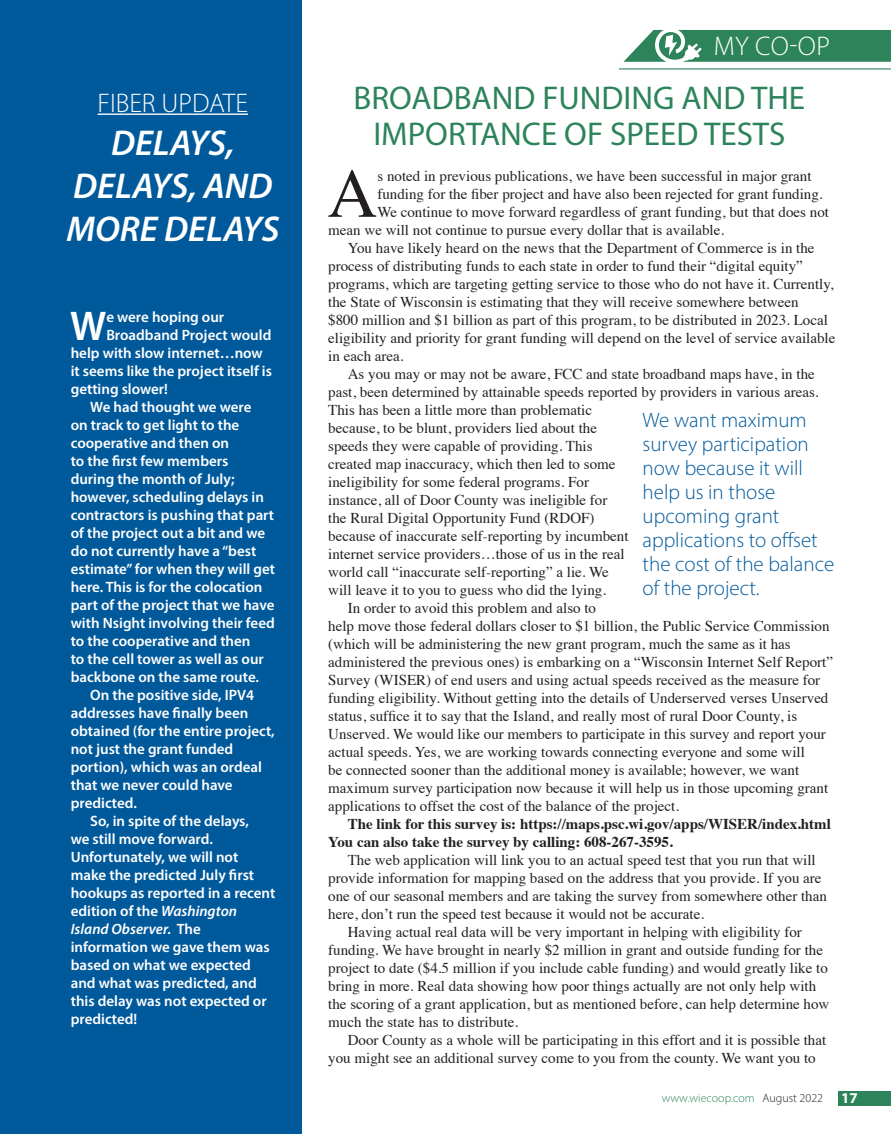
<style>
.page{position:relative;width:891px;height:1134px;background:#fff}
.page>*{position:absolute;margin:0;border:0;box-sizing:border-box;transform-origin:0 0}
.subheads{font:69.45px "Times";color:#231f20}
.subheads-2{font:600 41.7px "Myriad Pro";color:#fff}
.subheads-3{font:italic 600 36px/43.2px "Myriad Pro";color:#fff;text-align:center}
.subheads-4{font:33px/36px "Myriad Pro";color:#2d845b;text-align:center}
.subheads-5{font:300 27px "Myriad Pro";color:#fff}
.subheads-6{font:300 21px/24px "Myriad Pro";color:#00599b}
.subheads-7{font:15px/18px "Times";color:#231f20}
.subheads-8{font:600 15px/18px "Myriad Pro";color:#fff}
.subheads-9{font:700 15px "Times";color:#231f20}
.t1{font:700 15px "Myriad Pro";color:#fff}
.t2{font:300 12px "Myriad Pro";color:#2d845b}
.s1{font-style:italic}
.s2{color:#231f20}
</style>
<div class="page">
<div style="left:0;top:0;width:302px;height:1134px;background:#00599b"></div>
<hr style="left:619px;top:68px;width:272px;height:2px;background:#2d845b">
<svg style="left:623px;top:30px;width:268px;height:32px;background:#499471"></svg>
<div style="left:838px;top:1091px;width:53px;height:14px;background:#2d845b"></div>
<hr style="left:98px;top:114px;width:150px;height:1px;background:#fff">
<p class="subheads-5" style="left:98px;top:86px;width:152px">FIBER UPDATE</p>
<p class="subheads-3" style="left:66px;top:120px;width:214px">DELAYS,<br>DELAYS, AND<br>MORE DELAYS</p>
<p class="subheads-2" style="left:70px;top:299px;width:38px">W</p>
<p class="subheads-8" style="left:106px;top:307px;width:119px">e were hoping our</p>
<p class="subheads-8" style="left:106px;top:325px;width:167px">Broadband Project would</p>
<p class="subheads-8" style="left:71px;top:343px;width:194px">help with slow internet…now</p>
<p class="subheads-8" style="left:71px;top:361px;width:203px">it seems like the project itself is</p>
<p class="subheads-8" style="left:71px;top:379px;width:99px">getting slower!</p>
<p class="subheads-8" style="left:71px;top:397px;width:206px;text-indent:20px">We had thought we were<br>on track to get light to the cooperative and then on<br>to the first few members during the month of July; however, scheduling delays in contractors is pushing that part of the project out a bit and we do not currently have a “best estimate” for when they will get here. This is for the colocation part of the project that we have with Nsight involving their feed to the cooperative and then<br>to the cell tower as well as our backbone on the same route.</p>
<p class="subheads-8" style="left:71px;top:685px;width:206px;text-indent:20px">On the positive side, IPV4 addresses have finally been obtained (for the entire project, not just the grant funded portion), which was an ordeal that we never could have predicted.</p>
<p class="subheads-8" style="left:71px;top:811px;width:206px;text-indent:20px">So, in spite of the delays,<br>we still move forward.<br>Unfortunately, we will not make the predicted July first hookups as reported in a recent edition of the <span class="s1">Washington<br>Island Observer.</span> The information we gave them was based on what we expected and what was predicted, and this delay was not expected or predicted!</p>
<p class="subheads-5" style="left:714px;top:30px;width:118px">MY CO-OP</p>
<p class="subheads-4" style="left:354px;top:80px;width:453px">BROADBAND FUNDING AND THE<br>IMPORTANCE OF SPEED TESTS</p>
<p class="subheads" style="left:327px;top:129px;width:52px">A</p>
<p class="subheads-7" style="left:377px;top:165px;width:436px">s noted in previous publications, we have been successful in major grant</p>
<p class="subheads-7" style="left:377px;top:183px;width:447px">funding for the fiber project and have also been rejected for grant funding.</p>
<p class="subheads-7" style="left:377px;top:201px;width:453px">We continue to move forward regardless of grant funding, but that does not</p>
<p class="subheads-7" style="left:328px;top:219px;width:397px">mean we will not continue to pursue every dollar that is available.</p>
<p class="subheads-7" style="left:328px;top:237px;width:509px;text-indent:20px">You have likely heard on the news that the Department of Commerce is in the process of distributing funds to each state in order to fund their “digital equity” programs, which are targeting getting service to those who do not have it. Currently, the State of Wisconsin is estimating that they will receive somewhere between<br>$800 million and $1 billion as part of this program, to be distributed in 2023. Local eligibility and priority for grant funding will depend on the level of service available in each area.</p>
<p class="subheads-7" style="left:328px;top:363px;width:492px;text-indent:20px">As you may or may not be aware, FCC and state broadband maps have, in the past, been determined by attainable speeds reported by providers in various areas.<br>This has been a little more than problematic<br>because, to be blunt, providers lied about the<br>speeds they were capable of providing. This<br>created map inaccuracy, which then led to some<br>ineligibility for some federal programs. For<br>instance, all of Door County was ineligible for<br>the Rural Digital Opportunity Fund (RDOF)<br>because of inaccurate self-reporting by incumbent<br>internet service providers…those of us in the real<br>world call “inaccurate self-reporting” a lie. We<br>will leave it to you to guess who did the lying.</p>
<p class="subheads-7" style="left:328px;top:597px;width:506px;text-indent:20px">In order to avoid this problem and also to<br>help move those federal dollars closer to $1 billion, the Public Service Commission (which will be administering the new grant program, much the same as it has administered the previous ones) is embarking on a “Wisconsin Internet Self Report” Survey (WISER) of end users and using actual speeds received as the measure for funding eligibility. Without getting into the details of Underserved verses Unserved status, suffice it to say that the Island, and really most of rural Door County, is Unserved. We would like our members to participate in this survey and report your actual speeds. Yes, we are working towards connecting everyone and some will<br>be connected sooner than the additional money is available; however, we want maximum survey participation now because it will help us in those upcoming grant applications to offset the cost of the balance of the project.</p>
<p class="subheads-9" style="left:348px;top:809px;width:485px">The link for this survey is: https://maps.psc.wi.gov/apps/WISER/index.html</p>
<p class="subheads-9" style="left:328px;top:827px;width:346px">You can also take the survey by calling: 608-267-3595.</p>
<p class="subheads-7" style="left:328px;top:849px;width:500px;text-indent:20px">The web application will link you to an actual speed test that you run that will provide information for mapping based on the address that you provide. If you are one of our seasonal members and are taking the survey from somewhere other than here, don’t run the speed test because it would not be accurate.</p>
<p class="subheads-7" style="left:328px;top:921px;width:503px;text-indent:20px">Having actual real data will be very important in helping with eligibility for funding. We have brought in nearly $2 million in grant and outside funding for the project to date ($4.5 million if you include cable funding) and would greatly like to bring in more. Real data showing how poor things actually are not only help with the scoring of a grant application, but as mentioned before, can help determine how much the state has to distribute.</p>
<p class="subheads-7" style="left:328px;top:1029px;width:499px;text-indent:20px">Door County as a whole will be participating in this effort and it is possible that you might see an additional survey come to you from the county. We want you to</p>
<p class="subheads-6" style="left:643px;top:408px;width:193px">We want maximum survey participation now because it will help us in those upcoming grant applications to offset the cost of the balance of the project.</p>
<p class="t2" style="left:662px;top:1091px;width:163px">www.wiecoop.com <span class="s2">August 2022</span></p>
<p class="t1" style="left:841px;top:1088px;width:18px">17</p>
</div>
